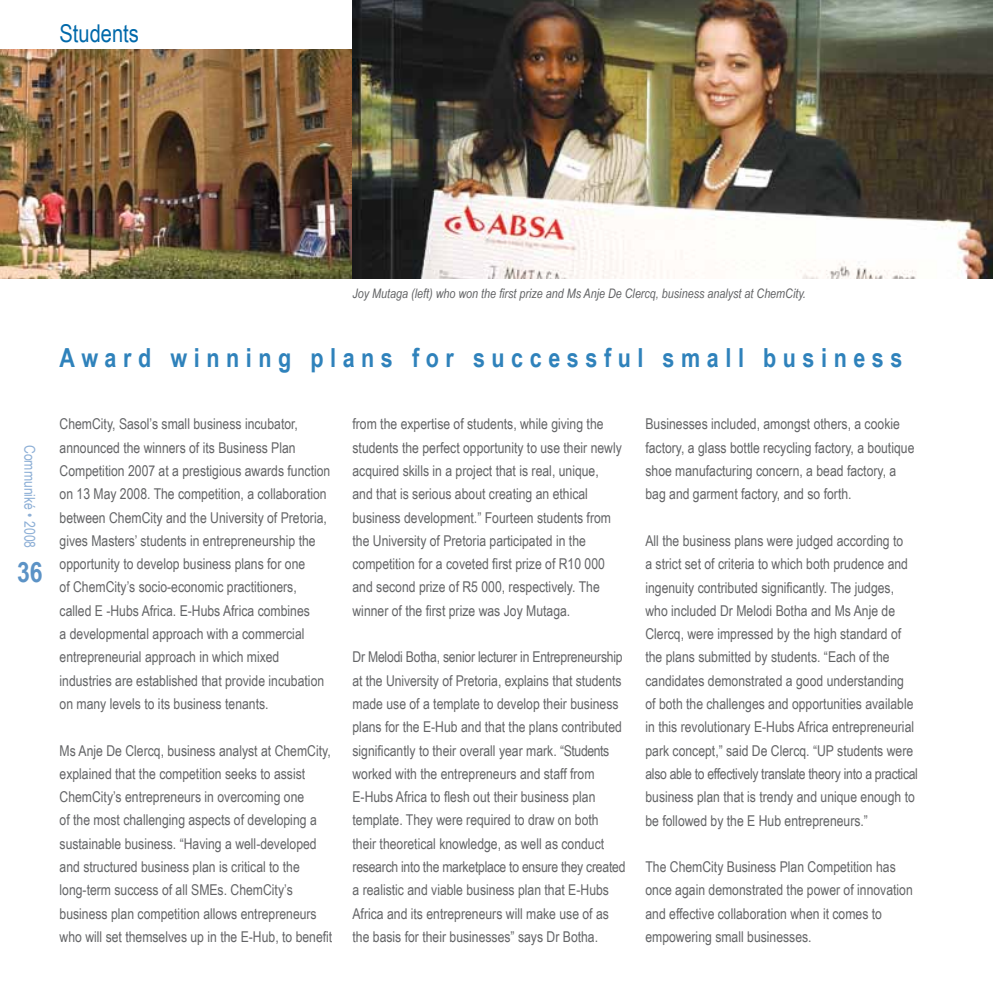
<style>
.page{position:relative;width:993px;height:993px;background:#fff}
.page>*{position:absolute;margin:0;border:0;box-sizing:border-box;transform-origin:0 0}
.t1{font:700 28px "Arial Narrow";color:#5c93c6}
.t2{font:700 26.25px "Arial Narrow";letter-spacing:.25em;color:#2f82bb}
.t3{font:24.5px "Arial Narrow";color:#0069aa}
.t4{font:14.88px/23.3px "Arial Narrow";color:#636466}
.t5{font:14.88px "Arial Narrow";color:#8dafd6}
.t6{font:italic 13.12px "Arial Narrow";color:#636466}
</style>
<div class="page">
<img style="left:0;top:50px;width:352px;height:228px">
<img style="left:352px;top:0;width:640px;height:278px">
<h3 class="t3" style="left:60px;top:16px;width:81px">Students</h3>
<p class="t6" style="left:352px;top:284px;width:454px">Joy Mutaga (left) who won the first prize and Ms Anje De Clercq, business analyst at ChemCity.</p>
<h2 class="t2" style="left:60px;top:337px;width:844px">Award winning plans for successful small business</h2>
<p class="t5" style="left:41px;top:444px;width:105px;rotate:90deg">Communiké • 2008</p>
<h1 class="t1" style="left:17px;top:550px;width:27px">36</h1>
<p class="t4" style="left:60px;top:412px;width:272px">ChemCity, Sasol’s small business incubator, announced the winners of its Business Plan Competition 2007 at a prestigious awards function on 13 May 2008. The competition, a collaboration between ChemCity and the University of Pretoria, gives Masters’ students in entrepreneurship the opportunity to develop business plans for one<br>of ChemCity’s socio-economic practitioners, called E -Hubs Africa. E-Hubs Africa combines<br>a developmental approach with a commercial entrepreneurial approach in which mixed industries are established that provide incubation on many levels to its business tenants.</p>
<p class="t4" style="left:60px;top:737px;width:274px">Ms Anje De Clercq, business analyst at ChemCity, explained that the competition seeks to assist ChemCity’s entrepreneurs in overcoming one<br>of the most challenging aspects of developing a sustainable business. “Having a well-developed and structured business plan is critical to the long-term success of all SMEs. ChemCity’s business plan competition allows entrepreneurs who will set themselves up in the E-Hub, to benefit</p>
<p class="t4" style="left:352px;top:412px;width:271px">from the expertise of students, while giving the students the perfect opportunity to use their newly acquired skills in a project that is real, unique, and that is serious about creating an ethical business development.” Fourteen students from the University of Pretoria participated in the competition for a coveted first prize of R10 000 and second prize of R5 000, respectively. The winner of the first prize was Joy Mutaga.</p>
<p class="t4" style="left:352px;top:644px;width:274px">Dr Melodi Botha, senior lecturer in Entrepreneurship at the University of Pretoria, explains that students made use of a template to develop their business plans for the E-Hub and that the plans contributed significantly to their overall year mark. “Students worked with the entrepreneurs and staff from E-Hubs Africa to flesh out their business plan template. They were required to draw on both their theoretical knowledge, as well as conduct research into the marketplace to ensure they created a realistic and viable business plan that E-Hubs Africa and its entrepreneurs will make use of as the basis for their businesses” says Dr Botha.</p>
<p class="t4" style="left:645px;top:412px;width:270px">Businesses included, amongst others, a cookie factory, a glass bottle recycling factory, a boutique shoe manufacturing concern, a bead factory, a bag and garment factory, and so forth.</p>
<p class="t4" style="left:645px;top:528px;width:274px">All the business plans were judged according to<br>a strict set of criteria to which both prudence and ingenuity contributed significantly. The judges, who included Dr Melodi Botha and Ms Anje de Clercq, were impressed by the high standard of the plans submitted by students. “Each of the candidates demonstrated a good understanding<br>of both the challenges and opportunities available in this revolutionary E-Hubs Africa entrepreneurial park concept,” said De Clercq. “UP students were also able to effectively translate theory into a practical business plan that is trendy and unique enough to be followed by the E Hub entrepreneurs.”</p>
<p class="t4" style="left:645px;top:854px;width:269px">The ChemCity Business Plan Competition has once again demonstrated the power of innovation and effective collaboration when it comes to empowering small businesses.</p>
</div>
